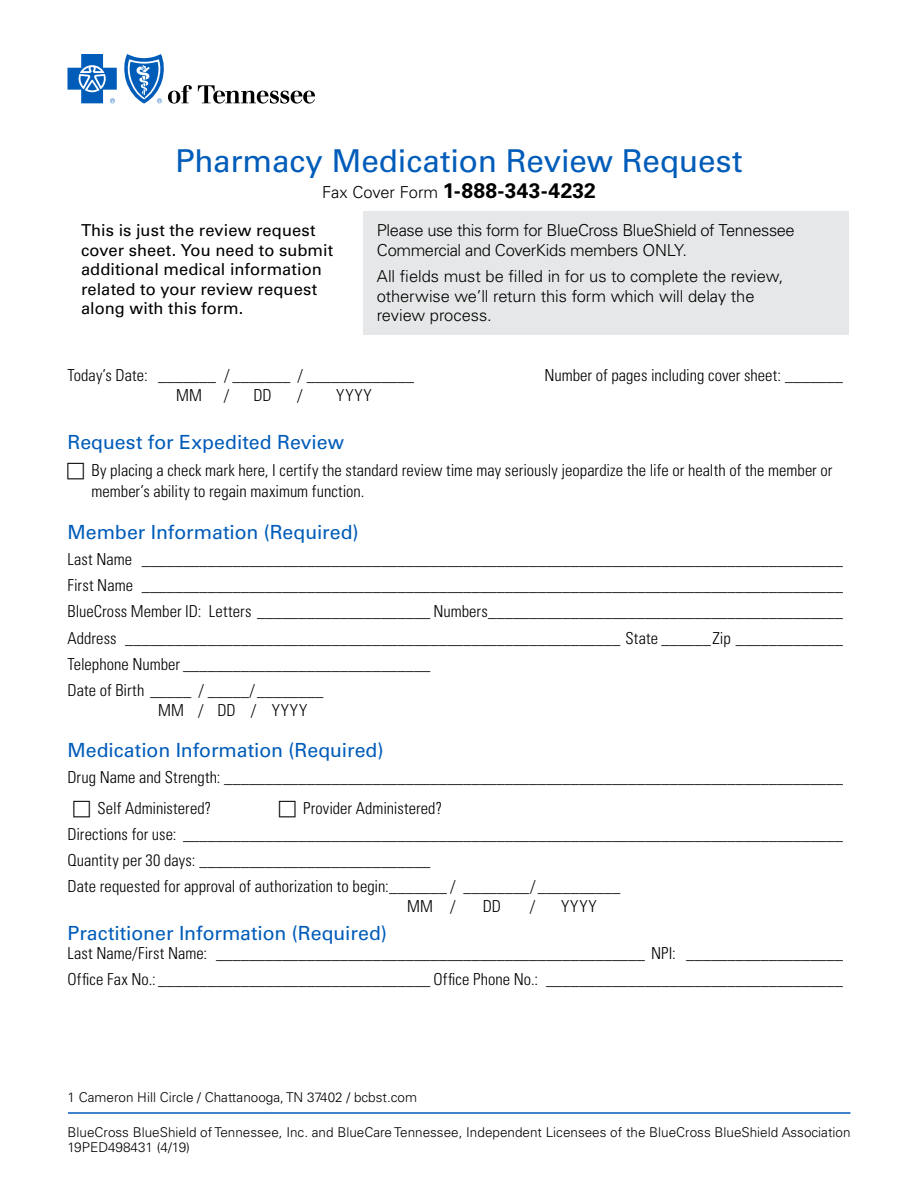
<style>
.page{position:relative;width:918px;height:1188px;background:#fff}
.page>*{position:absolute;margin:0;border:0;box-sizing:border-box;transform-origin:0 0}
.t1{font:31.5px "Univers LT Std";letter-spacing:-.005em;color:#005cb9}
.t2{font:700 21px "Univers LT Std";letter-spacing:.015em;color:#000}
.t3{font:19.5px "Univers LT Std";letter-spacing:-.005em;color:#005cb9}
.t4{font:300 condensed 16.5px/19.5px "Univers LT Std";color:#000}
.t5{font:300 16.5px "Univers LT Std";letter-spacing:-.015em;color:#000}
.t6{font:16.5px "Univers LT Std";color:#000}
.t7{font:300 13.5px "Univers LT Std";color:#000}
.s1{font-weight:300;font-size:16.5px}
</style>
<div class="page">
<div style="left:363px;top:211px;width:486px;height:124px;background:#e6e7e8"></div>
<hr style="left:68px;top:1112px;width:783px;height:2px;background:#005cb9">
<svg style="left:198px;top:85px;width:117px;height:19px"></svg>
<svg style="left:68px;top:54px;width:49px;height:49px"></svg>
<svg style="left:124px;top:54px;width:68px;height:50px"></svg>
<h1 class="t1" style="left:175px;top:142px;width:569px">Pharmacy Medication Review Request</h1>
<p class="t2" style="left:322px;top:178px;width:275px"><span class="s1">Fax Cover Form</span> 1-888-343-4232</p>
<p class="t6" style="left:81px;top:221px;width:236px">This is just the review request</p>
<p class="t5" style="left:377px;top:221px;width:419px">Please use this form for BlueCross BlueShield of Tennessee</p>
<p class="t6" style="left:81px;top:240px;width:254px">cover sheet. You need to submit</p>
<p class="t5" style="left:377px;top:240px;width:312px">Commercial and CoverKids members ONLY.</p>
<p class="t6" style="left:81px;top:260px;width:242px">additional medical information</p>
<p class="t5" style="left:377px;top:266px;width:408px">All fields must be filled in for us to complete the review,</p>
<p class="t6" style="left:81px;top:279px;width:238px">related to your review request</p>
<p class="t5" style="left:377px;top:286px;width:379px">otherwise we’ll return this form which will delay the</p>
<p class="t6" style="left:81px;top:299px;width:164px">along with this form.</p>
<p class="t5" style="left:377px;top:305px;width:117px">review process.</p>
<p class="t4" style="left:68px;top:366px;width:348px">Today’s Date: _______ / _______ / _____________</p>
<p class="t4" style="left:545px;top:366px;width:300px">Number of pages including cover sheet: _______</p>
<p class="t4" style="left:176px;top:385px;width:27px">MM</p>
<p class="t4" style="left:224px;top:385px;width:7px">/</p>
<p class="t4" style="left:253px;top:385px;width:20px">DD</p>
<p class="t4" style="left:297px;top:385px;width:7px">/</p>
<p class="t4" style="left:336px;top:385px;width:37px">YYYY</p>
<h2 class="t3" style="left:68px;top:430px;width:278px">Request for Expedited Review</h2>
<p class="t4" style="left:92px;top:460px;width:742px;line-height:21px">By placing a check mark here, I certify the standard review time may seriously jeopardize the life or health of the member or member’s ability to regain maximum function.</p>
<h2 class="t3" style="left:68px;top:520px;width:293px">Member Information (Required)</h2>
<p class="t4" style="left:68px;top:549px;width:777px">Last Name _____________________________________________________________________________________</p>
<p class="t4" style="left:68px;top:575px;width:777px">First Name _____________________________________________________________________________________</p>
<p class="t4" style="left:68px;top:602px;width:777px">BlueCross Member ID: Letters _____________________ Numbers___________________________________________</p>
<p class="t4" style="left:68px;top:628px;width:777px">Address ____________________________________________________________ State ______Zip _____________</p>
<p class="t4" style="left:68px;top:654px;width:364px">Telephone Number ______________________________</p>
<p class="t4" style="left:158px;top:680px;width:167px;text-indent:-91px">Date of Birth _____ / _____/ ________<br>MM / DD / YYYY</p>
<h2 class="t3" style="left:68px;top:738px;width:318px">Medication Information (Required)</h2>
<p class="t4" style="left:68px;top:767px;width:777px">Drug Name and Strength: ___________________________________________________________________________</p>
<p class="t4" style="left:98px;top:798px;width:115px">Self Administered?</p>
<p class="t4" style="left:303px;top:798px;width:140px">Provider Administered?</p>
<p class="t4" style="left:68px;top:824px;width:777px">Directions for use: ________________________________________________________________________________</p>
<p class="t4" style="left:68px;top:851px;width:364px">Quantity per 30 days: ____________________________</p>
<p class="t4" style="left:407px;top:877px;width:215px;text-indent:-340px">Date requested for approval of authorization to begin:_______ / ________/ __________<br>MM /</p>
<p class="t4" style="left:483px;top:896px;width:20px">DD</p>
<p class="t4" style="left:530px;top:896px;width:7px">/</p>
<p class="t4" style="left:561px;top:896px;width:37px">YYYY</p>
<h2 class="t3" style="left:68px;top:921px;width:321px">Practitioner Information (Required)</h2>
<p class="t4" style="left:68px;top:944px;width:777px">Last Name/First Name: ____________________________________________________ NPI: ___________________</p>
<p class="t4" style="left:68px;top:970px;width:777px">Office Fax No.: _________________________________ Office Phone No.: ____________________________________</p>
<p class="t7" style="left:68px;top:1089px;width:351px">1 Cameron Hill Circle / Chattanooga, TN 37402 / bcbst.com</p>
<p class="t7" style="left:68px;top:1125px;width:785px">BlueCross BlueShield of Tennessee, Inc. and BlueCare Tennessee, Independent Licensees of the BlueCross BlueShield Association</p>
<p class="t7" style="left:68px;top:1140px;width:124px">19PED498431 (4/19)</p>
</div>
